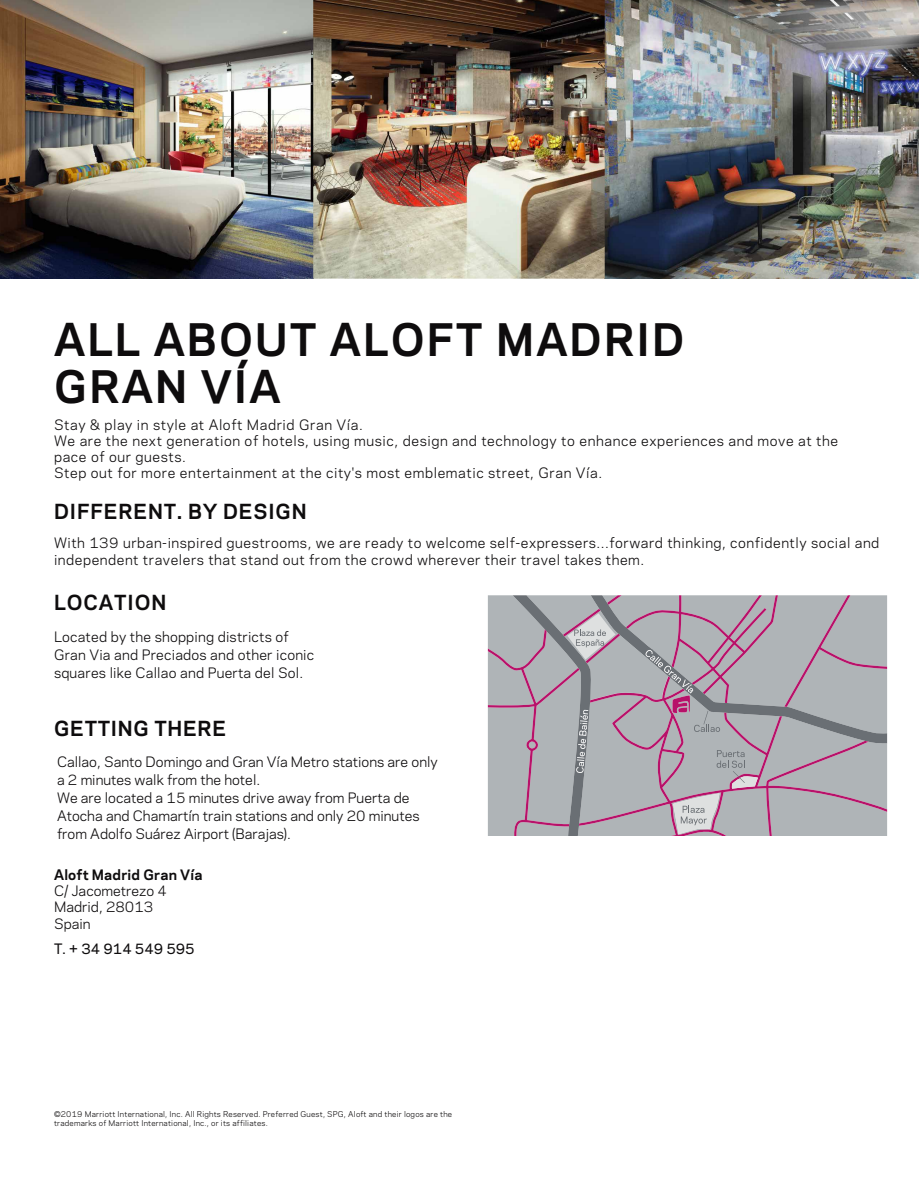
<style>
.page{position:relative;width:919px;height:1187px;background:#fff}
.page>*{position:absolute;margin:0;border:0;box-sizing:border-box;transform-origin:0 0}
.t1{font:700 42px "Galaxie Polaris";letter-spacing:.05em;color:#0e0c0d}
.t2{font:700 19.5px "Galaxie Polaris";letter-spacing:.045em;color:#0e0c0d}
.t3{font:13.5px/16.2px "Galaxie Polaris";letter-spacing:.04em;color:#0e0c0d}
.t4{font:13.5px/18px "Galaxie Polaris";color:#0e0c0d}
.t5{font:13.5px/18px "Galaxie Polaris";letter-spacing:.015em;color:#0e0c0d}
.t6{font:700 13.5px "Galaxie Polaris";letter-spacing:.015em;color:#0e0c0d}
.t7{font:500 13.5px "Galaxie Polaris";color:#0e0c0d}
.t8{font:7.5px/9px "Galaxie Polaris";letter-spacing:.03em;color:#0e0c0d}
</style>
<div class="page">
<svg style="left:488px;top:595px;width:399px;height:241px;background:#ada7af"></svg>
<img style="left:0;top:0;width:918px;height:279px">
<h1 class="t1" style="left:54px;top:308px;width:632px">ALL ABOUT ALOFT MADRID</h1>
<h1 class="t1" style="left:54px;top:355px;width:228px">GRAN VÍA</h1>
<p class="t3" style="left:54px;top:415px;width:785px">Stay &amp; play in style at Aloft Madrid Gran Vía.<br>We are the next generation of hotels, using music, design and technology to enhance experiences and move at the pace of our guests.<br>Step out for more entertainment at the city's most emblematic street, Gran Vía.</p>
<h2 class="t2" style="left:54px;top:497px;width:254px">DIFFERENT. BY DESIGN</h2>
<p class="t3" style="left:54px;top:534px;width:826px">With 139 urban-inspired guestrooms, we are ready to welcome self-expressers...forward thinking, confidently social and independent travelers that stand out from the crowd wherever their travel takes them.</p>
<h2 class="t2" style="left:54px;top:588px;width:114px">LOCATION</h2>
<p class="t5" style="left:54px;top:627px;width:262px">Located by the shopping districts of<br>Gran Via and Preciados and other iconic squares like Callao and Puerta del Sol.</p>
<h2 class="t2" style="left:54px;top:713px;width:174px">GETTING THERE</h2>
<p class="t4" style="left:57px;top:752px;width:382px">Callao, Santo Domingo and Gran Vía Metro stations are only a 2 minutes walk from the hotel.<br>We are located a 15 minutes drive away from Puerta de Atocha and Chamartín train stations and only 20 minutes from Adolfo Suárez Airport (Barajas).</p>
<p class="t6" style="left:54px;top:864px;width:150px">Aloft Madrid Gran Vía</p>
<p class="t4" style="left:54px;top:882px;width:114px;line-height:16.2px">C/ Jacometrezo 4<br>Madrid, 28013<br>Spain</p>
<p class="t7" style="left:54px;top:938px;width:142px">T. + 34 914 549 595</p>
<p class="t8" style="left:54px;top:1108px;width:399px">©2019 Marriott International, Inc. All Rights Reserved. Preferred Guest, SPG, Aloft and their logos are the trademarks of Marriott International, Inc., or its affiliates.</p>
</div>
